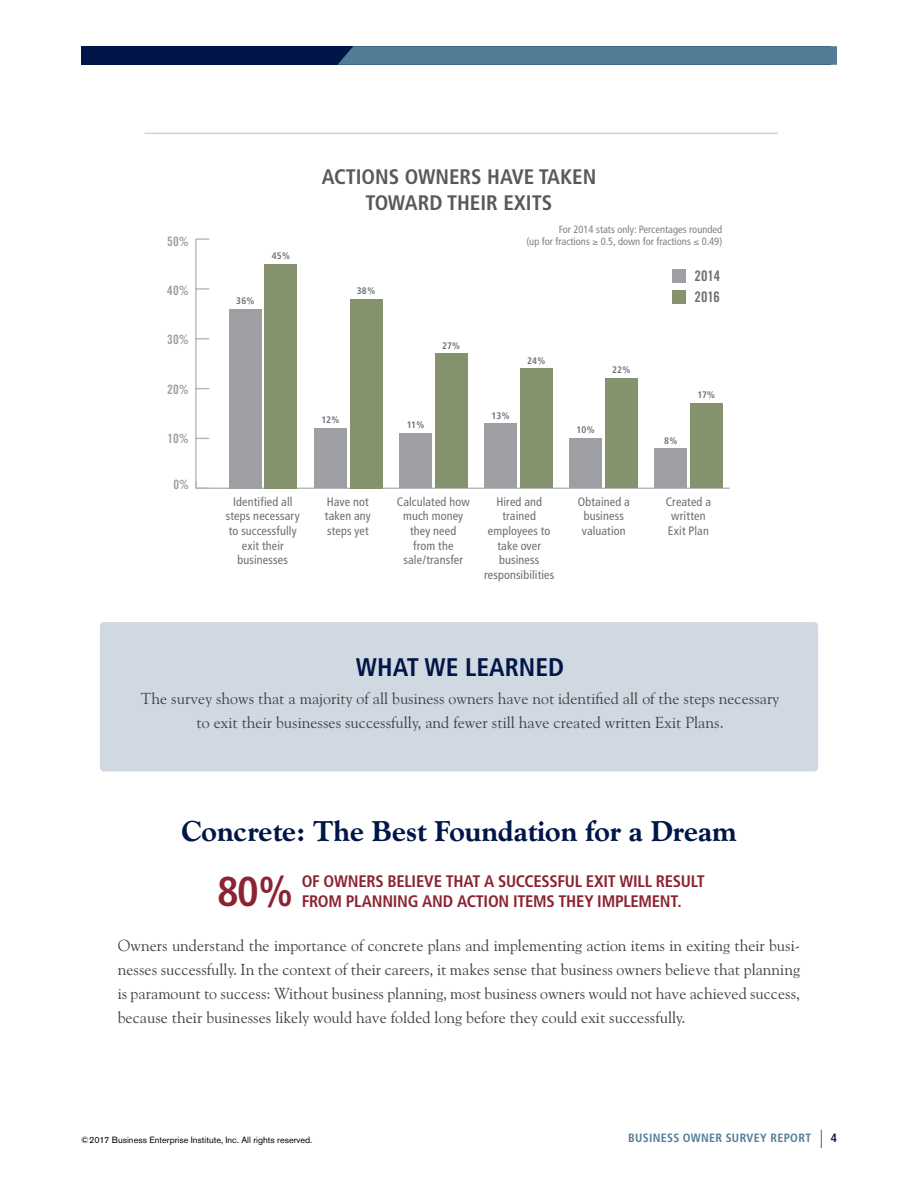
<style>
.page{position:relative;width:918px;height:1188px;background:#fff}
.page>*{position:absolute;margin:0;border:0;box-sizing:border-box;transform-origin:0 0}
.t1{font:700 condensed 41.7px "Frutiger";color:#8c2332}
.t2{font:800 28.5px "Goudy Old Style BT";color:#001648}
.t3{font:700 condensed 25.5px "Frutiger";color:#001648}
.t4{font:700 condensed 21px/25.7px "Frutiger";color:#58595b;text-align:center}
.t5{font:700 condensed 16.65px/20px "Frutiger";letter-spacing:-.015em;color:#8c2332}
.t6{font:16.05px/24px "Goudy Old Style BT";color:#414042;text-align:justify}
.t7{font:14.55px/20.9px "Trade Gothic Bold Cond Twenty";color:#6d6e71}
.t8{font:12.9px "Trade Gothic Bold Cond Twenty";color:#9d9fa2}
.t9{font:condensed 12.15px/14.5px "Frutiger";letter-spacing:.01em;color:#6d6e71;text-align:center}
.t10{font:700 condensed 12px "Frutiger";letter-spacing:.03em;color:#527d97}
.t11{font:700 condensed 12px "Frutiger";color:#001648}
.t12{font:condensed 10.5px/12px "Frutiger";color:#808285;text-align:right}
.t13{font:700 condensed 9.45px "Frutiger";letter-spacing:.005em;color:#6d6f78}
.t14{font:9px "Akzidenz Grotesk BE";color:#000}
</style>
<div class="page">
<div style="left:100px;top:622px;width:718px;height:149px;background:#d0d9e2;border-radius:4px"></div>
<svg style="left:821px;top:1130px;width:1px;height:18px"></svg>
<div style="left:81px;top:46px;width:750px;height:19px;background:#001648"></div>
<svg style="left:338px;top:46px;width:499px;height:19px;background:#4f7994"></svg>
<div style="left:672px;top:269px;width:13px;height:13px;background:#9d9fa2"></div>
<div style="left:672px;top:290px;width:13px;height:13px;background:#84926d"></div>
<hr style="left:196px;top:488px;width:534px;height:1px;background:#b1b4b6">
<hr style="left:195px;top:239px;width:2px;height:249px;background:#b1b4b6">
<svg style="left:195px;top:482px;width:14px;height:7px"></svg>
<svg style="left:197px;top:438px;width:12px;height:1px"></svg>
<svg style="left:197px;top:388px;width:12px;height:1px"></svg>
<svg style="left:197px;top:338px;width:12px;height:1px"></svg>
<svg style="left:197px;top:288px;width:12px;height:2px"></svg>
<svg style="left:196px;top:238px;width:13px;height:2px"></svg>
<div style="left:690px;top:404px;width:32px;height:84px;background:#84926d"></div>
<div style="left:655px;top:448px;width:32px;height:40px;background:#9d9fa2"></div>
<div style="left:605px;top:379px;width:32px;height:109px;background:#84926d"></div>
<div style="left:570px;top:438px;width:32px;height:50px;background:#9d9fa2"></div>
<div style="left:520px;top:369px;width:32px;height:119px;background:#84926d"></div>
<div style="left:485px;top:423px;width:32px;height:65px;background:#9d9fa2"></div>
<div style="left:435px;top:354px;width:32px;height:134px;background:#84926d"></div>
<div style="left:400px;top:433px;width:32px;height:55px;background:#9d9fa2"></div>
<div style="left:350px;top:299px;width:32px;height:189px;background:#84926d"></div>
<div style="left:314px;top:428px;width:32px;height:60px;background:#9d9fa2"></div>
<div style="left:265px;top:264px;width:32px;height:224px;background:#84926d"></div>
<div style="left:229px;top:309px;width:32px;height:179px;background:#9d9fa2"></div>
<hr style="left:145px;top:133px;width:633px;height:1px;background:#d1d3d4">
<p class="t8" style="left:167px;top:233px;width:23px">50%</p>
<p class="t8" style="left:167px;top:283px;width:23px">40%</p>
<p class="t8" style="left:167px;top:331px;width:23px">30%</p>
<p class="t8" style="left:167px;top:381px;width:23px">20%</p>
<p class="t8" style="left:167px;top:431px;width:23px">10%</p>
<p class="t8" style="left:173px;top:477px;width:17px">0%</p>
<h3 class="t4" style="left:322px;top:164px;width:276px">ACTIONS OWNERS HAVE TAKEN<br>TOWARD THEIR EXITS</h3>
<p class="t13" style="left:236px;top:295px;width:20px">36%</p>
<p class="t13" style="left:272px;top:250px;width:20px">45%</p>
<p class="t13" style="left:357px;top:285px;width:20px">38%</p>
<p class="t13" style="left:322px;top:414px;width:19px">12%</p>
<p class="t13" style="left:442px;top:340px;width:20px">27%</p>
<p class="t13" style="left:407px;top:419px;width:19px">11%</p>
<p class="t12" style="left:526px;top:223px;width:197px">For 2014 stats only: Percentages rounded<br>(up for fractions ≥ 0.5, down for fractions ≤ 0.49)</p>
<p class="t7" style="left:695px;top:266px;width:27px">2014<br>2016</p>
<p class="t13" style="left:527px;top:355px;width:20px">24%</p>
<p class="t13" style="left:492px;top:410px;width:19px">13%</p>
<p class="t13" style="left:612px;top:365px;width:20px">22%</p>
<p class="t13" style="left:577px;top:425px;width:20px">10%</p>
<p class="t13" style="left:664px;top:435px;width:15px">8%</p>
<p class="t13" style="left:698px;top:389px;width:19px">17%</p>
<p class="t9" style="left:226px;top:494px;width:75px">Identified all steps necessary to successfully exit their businesses</p>
<p class="t9" style="left:325px;top:494px;width:47px;text-align:left">Have not taken any steps yet</p>
<p class="t9" style="left:397px;top:494px;width:75px">Calculated how much money they need<br>from the sale/transfer</p>
<p class="t9" style="left:484px;top:494px;width:72px">Hired and trained employees to take over business responsibilities</p>
<p class="t9" style="left:578px;top:494px;width:54px">Obtained a business valuation</p>
<p class="t9" style="left:666px;top:494px;width:47px;text-align:left">Created a written<br>Exit Plan</p>
<h3 class="t3" style="left:356px;top:652px;width:210px">WHAT WE LEARNED</h3>
<p class="t6" style="left:141px;top:686px;width:640px;text-align:center">The survey shows that a majority of all business owners have not identified all of the steps necessary to exit their businesses successfully, and fewer still have created written Exit Plans.</p>
<h2 class="t2" style="left:181px;top:814px;width:557px">Concrete: The Best Foundation for a Dream</h2>
<h1 class="t1" style="left:217px;top:867px;width:77px">80%</h1>
<p class="t5" style="left:302px;top:872px;width:405px">OF OWNERS BELIEVE THAT A SUCCESSFUL EXIT WILL RESULT<br>FROM PLANNING AND ACTION ITEMS THEY IMPLEMENT.</p>
<p class="t6" style="left:118px;top:933px;width:684px">Owners understand the importance of concrete plans and implementing action items in exiting their busi&shy;nesses successfully. In the context of their careers, it makes sense that business owners believe that planning is paramount to success: Without business planning, most business owners would not have achieved success, because their businesses likely would have folded long before they could exit successfully.</p>
<p class="t14" style="left:81px;top:1135px;width:233px">©2017 Business Enterprise Institute, Inc. All rights reserved.</p>
<p class="t10" style="left:628px;top:1131px;width:185px">BUSINESS OWNER SURVEY REPORT</p>
<p class="t11" style="left:831px;top:1131px;width:8px">4</p>
</div>
